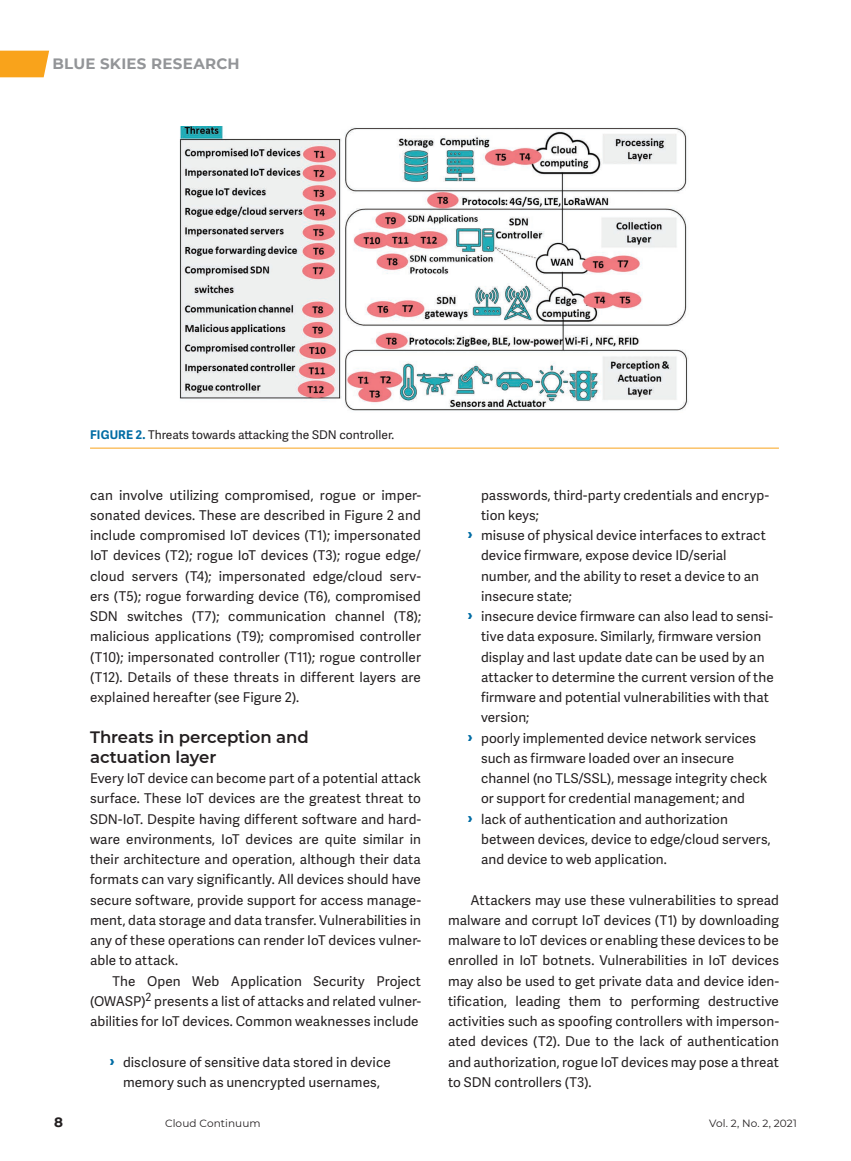
<style>
.page{position:relative;width:851px;height:1161px;background:#fff}
.page>*{position:absolute;margin:0;border:0;box-sizing:border-box;transform-origin:0 0}
.t1{font:600 16.5px/20.2px "Montserrat";letter-spacing:-.005em;color:#231f20}
.t2{font:700 15px "Montserrat";letter-spacing:.02em;color:#939598}
.t3{font:13.5px/20.2px "Adelle Sans";letter-spacing:.005em;color:#231f20;text-align:justify}
.t4{font:700 13.5px "Montserrat";color:#231f20}
.t5{font:12px "Adelle Sans";color:#231f20}
.t6{font:10.5px "Montserrat";letter-spacing:.01em;color:#231f20}
.s1{font-weight:700;color:#006ca4}
.s2{font-weight:700;font-size:19.5px;color:#006ca4}
</style>
<div class="page">
<svg style="left:0;top:51px;width:49px;height:26px"></svg>
<img style="left:179px;top:126px;width:509px;height:285px">
<hr style="left:90px;top:448px;width:688px;height:1px;background:#f9a31b">
<p class="t2" style="left:52px;top:52px;width:189px">BLUE SKIES RESEARCH</p>
<p class="t5" style="left:90px;top:428px;width:305px"><span class="s1">FIGURE 2.</span> Threats towards attacking the SDN controller.</p>
<p class="t3" style="left:90px;top:485px;width:332px">can involve utilizing compromised, rogue or imper&shy;sonated devices. These are described in Figure 2 and include compromised IoT devices (T1); impersonated IoT devices (T2); rogue IoT devices (T3); rogue edge/ cloud servers (T4); impersonated edge/cloud serv&shy;ers (T5); rogue forwarding device (T6), compromised SDN switches (T7); communication channel (T8); malicious applications (T9); compromised controller (T10); impersonated controller (T11); rogue controller (T12). Details of these threats in different layers are explained hereafter (see Figure 2).</p>
<p class="t1" style="left:90px;top:726px;width:220px">Threats in perception and actuation layer</p>
<p class="t3" style="left:90px;top:769px;width:332px">Every IoT device can become part of a potential attack surface. These IoT devices are the greatest threat to SDN-IoT. Despite having different software and hard&shy;ware environments, IoT devices are quite similar in their architecture and operation, although their data formats can vary significantly. All devices should have secure software, provide support for access manage&shy;ment, data storage and data transfer. Vulnerabilities in any of these operations can render IoT devices vulner&shy;able to attack.</p>
<p class="t3" style="left:90px;top:971px;width:332px;text-indent:23px">The Open Web Application Security Project (OWASP)<sup>2</sup> presents a list of attacks and related vulner&shy;abilities for IoT devices. Common weaknesses include</p>
<p class="t3" style="left:109px;top:1052px;width:283px;text-align:center"><span class="s2">›</span> disclosure of sensitive data stored in device memory such as unencrypted usernames,</p>
<p class="t3" style="left:481px;top:485px;width:289px">passwords, third-party credentials and encryp-</p>
<p class="t3" style="left:481px;top:505px;width:59px">tion keys;</p>
<p class="t3" style="left:467px;top:526px;width:300px"><span class="s2">›</span> misuse of physical device interfaces to extract</p>
<p class="t3" style="left:481px;top:546px;width:247px">device firmware, expose device ID/serial</p>
<p class="t3" style="left:481px;top:566px;width:279px">number, and the ability to reset a device to an</p>
<p class="t3" style="left:481px;top:586px;width:92px">insecure state;</p>
<p class="t3" style="left:467px;top:607px;width:307px"><span class="s2">›</span> insecure device firmware can also lead to sensi-</p>
<p class="t3" style="left:481px;top:627px;width:282px">tive data exposure. Similarly, firmware version</p>
<p class="t3" style="left:481px;top:647px;width:285px">display and last update date can be used by an</p>
<p class="t3" style="left:481px;top:667px;width:294px">attacker to determine the current version of the</p>
<p class="t3" style="left:481px;top:688px;width:289px">firmware and potential vulnerabilities with that</p>
<p class="t3" style="left:481px;top:708px;width:50px">version;</p>
<p class="t3" style="left:467px;top:728px;width:290px"><span class="s2">›</span> poorly implemented device network services</p>
<p class="t3" style="left:481px;top:748px;width:255px">such as firmware loaded over an insecure</p>
<p class="t3" style="left:481px;top:769px;width:288px">channel (no TLS/SSL), message integrity check</p>
<p class="t3" style="left:481px;top:789px;width:265px">or support for credential management; and</p>
<p class="t3" style="left:467px;top:809px;width:262px"><span class="s2">›</span> lack of authentication and authorization</p>
<p class="t3" style="left:481px;top:829px;width:291px">between devices, device to edge/cloud servers,</p>
<p class="t3" style="left:481px;top:850px;width:187px">and device to web application.</p>
<p class="t3" style="left:448px;top:890px;width:332px;text-indent:23px">Attackers may use these vulnerabilities to spread malware and corrupt IoT devices (T1) by downloading malware to IoT devices or enabling these devices to be enrolled in IoT botnets. Vulnerabilities in IoT devices may also be used to get private data and device iden&shy;tification, leading them to performing destructive activities such as spoofing controllers with imperson&shy;ated devices (T2). Due to the lack of authentication and authorization, rogue IoT devices may pose a threat to SDN controllers (T3).</p>
<p class="t4" style="left:54px;top:1113px;width:10px">8</p>
<p class="t6" style="left:165px;top:1116px;width:97px">Cloud Continuum</p>
<p class="t6" style="left:709px;top:1116px;width:89px">Vol. 2, No. 2, 2021</p>
</div>
